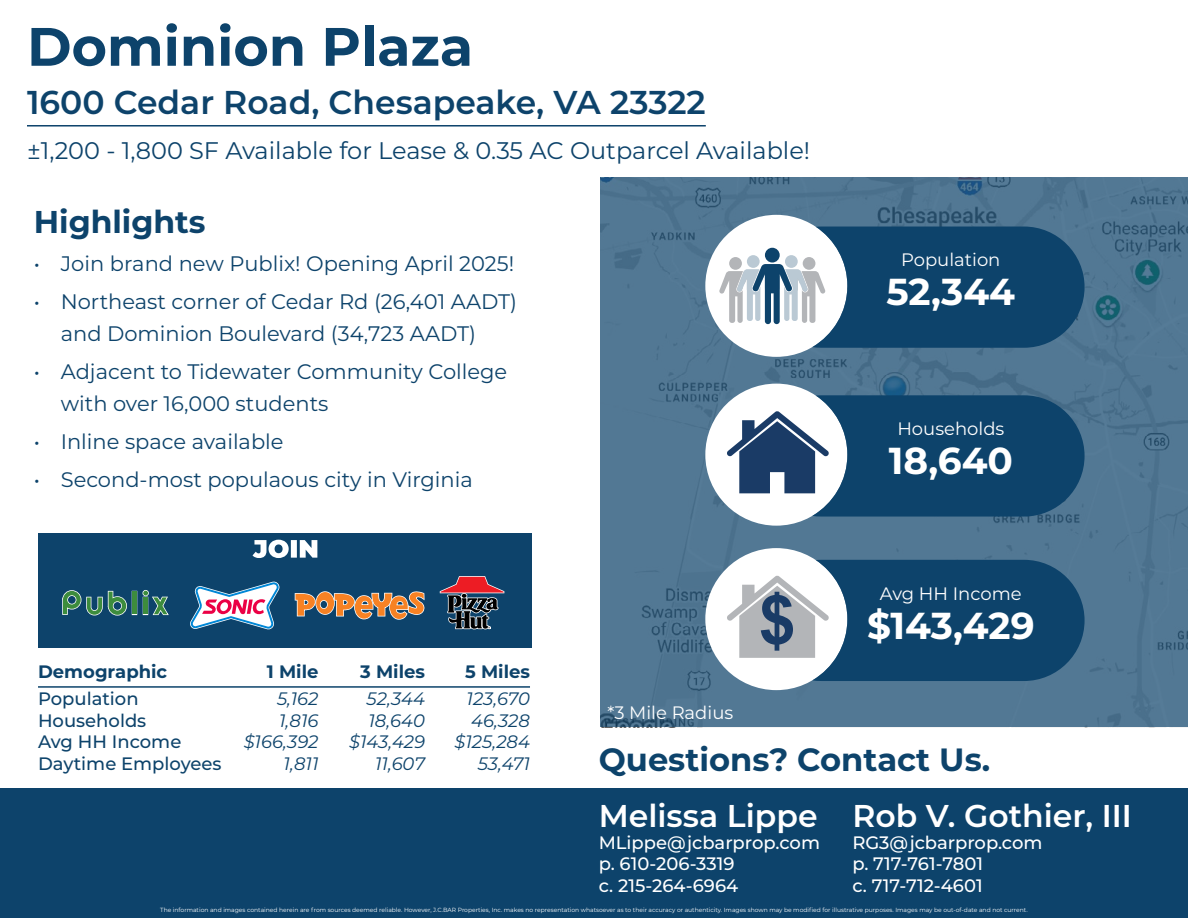
<style>
.page{position:relative;width:1188px;height:918px;background:#fff}
.page>*{position:absolute;margin:0;border:0;box-sizing:border-box;transform-origin:0 0}
.t1{font:700 54px "Montserrat";color:#0d436b}
.t2{font:700 37.5px "Montserrat";color:#fff}
.t3{font:600 33px "Montserrat";color:#0d436b}
.t4{font:700 32.1px "Montserrat";color:#0d436b}
.t5{font:600 31.5px "Montserrat";color:#fff}
.t6{font:700 31.5px "Montserrat";color:#0d436b}
.t7{font:24px "Montserrat";color:#0d436b}
.t8{font:21px/31.5px "Montserrat";color:#0d436b}
.t9{font:500 18px/21.6px "Montserrat";color:#fff}
.t10{font:italic 18px "Montserrat";color:#0d436b}
.t11{font:500 18px "Montserrat";color:#0d436b}
.t12{font:18px "Montserrat";color:#fff}
.t13{font:700 18px "Montserrat";color:#0d436b}
.t14{font:6px "Montserrat";color:#fff}
</style>
<div class="page">
<div style="left:0;top:788px;width:1188px;height:130px;background:#0d436b"></div>
<svg style="left:600px;top:178px;width:588px;height:549px;background:#4f7591"></svg>
<hr style="left:27px;top:125px;width:679px;height:2px;background:#0d436b">
<div style="left:705px;top:215px;width:142px;height:142px;background:#fff;border-radius:50%"></div>
<svg style="left:719px;top:227px;width:366px;height:121px"></svg>
<div style="left:705px;top:384px;width:142px;height:142px;background:#fff;border-radius:50%"></div>
<svg style="left:727px;top:395px;width:358px;height:122px"></svg>
<div style="left:705px;top:548px;width:142px;height:142px;background:#fff;border-radius:50%"></div>
<svg style="left:727px;top:560px;width:358px;height:121px"></svg>
<hr style="left:38px;top:686px;width:492px;height:2px;background:#0d436b">
<div style="left:38px;top:533px;width:494px;height:115px;background:#0d436b"></div>
<svg style="left:253px;top:540px;width:64px;height:18px"></svg>
<svg style="left:62px;top:590px;width:65px;height:26px"></svg>
<div style="left:132px;top:592px;width:5px;height:22px;background:#3d8c3d"></div>
<svg style="left:143px;top:590px;width:26px;height:26px"></svg>
<svg style="left:190px;top:581px;width:89px;height:49px"></svg>
<svg style="left:294px;top:591px;width:131px;height:29px"></svg>
<svg style="left:439px;top:576px;width:66px;height:54px"></svg>
<h1 class="t1" style="left:27px;top:8px;width:448px">Dominion Plaza</h1>
<h3 class="t3" style="left:27px;top:79px;width:680px">1600 Cedar Road, Chesapeake, VA 23322</h3>
<h3 class="t7" style="left:27px;top:134px;width:785px">±1,200 - 1,800 SF Available for Lease &amp; 0.35 AC Outparcel Available!</h3>
<h3 class="t6" style="left:34px;top:199px;width:173px">Highlights</h3>
<h3 class="t8" style="left:34px;top:247px;width:482px">• Join brand new Publix! Opening April 2025!</h3>
<h3 class="t8" style="left:61px;top:286px;width:458px;text-indent:-27px">• Northeast corner of Cedar Rd (26,401 AADT) and Dominion Boulevard (34,723 AADT)</h3>
<h3 class="t8" style="left:61px;top:355px;width:448px;text-indent:-27px">• Adjacent to Tidewater Community College with over 16,000 students</h3>
<h3 class="t8" style="left:34px;top:425px;width:251px">• Inline space available</h3>
<h3 class="t8" style="left:34px;top:463px;width:441px">• Second-most populaous city in Virginia</h3>
<h3 class="t12" style="left:901px;top:247px;width:101px">Population</h3>
<h2 class="t2" style="left:886px;top:265px;width:130px">52,344</h2>
<h3 class="t12" style="left:897px;top:416px;width:109px">Households</h3>
<h2 class="t2" style="left:889px;top:434px;width:126px">18,640</h2>
<h3 class="t12" style="left:880px;top:581px;width:143px">Avg HH Income</h3>
<h2 class="t2" style="left:867px;top:598px;width:169px">$143,429</h2>
<h3 class="t13" style="left:38px;top:659px;width:131px">Demographic</h3>
<h3 class="t13" style="left:267px;top:659px;width:53px">1 Mile</h3>
<h3 class="t13" style="left:360px;top:659px;width:66px">3 Miles</h3>
<h3 class="t13" style="left:465px;top:659px;width:66px">5 Miles</h3>
<h3 class="t11" style="left:38px;top:686px;width:102px">Population</h3>
<h3 class="t10" style="left:277px;top:686px;width:43px">5,162</h3>
<h3 class="t10" style="left:367px;top:686px;width:60px">52,344</h3>
<h3 class="t10" style="left:467px;top:686px;width:65px">123,670</h3>
<h3 class="t11" style="left:38px;top:708px;width:110px">Households</h3>
<h3 class="t10" style="left:279px;top:708px;width:41px">1,816</h3>
<h3 class="t10" style="left:368px;top:708px;width:58px">18,640</h3>
<h3 class="t10" style="left:471px;top:708px;width:60px">46,328</h3>
<h3 class="t11" style="left:38px;top:729px;width:145px">Avg HH Income</h3>
<h3 class="t10" style="left:244px;top:730px;width:76px">$166,392</h3>
<h3 class="t10" style="left:349px;top:730px;width:77px">$143,429</h3>
<h3 class="t10" style="left:455px;top:730px;width:77px">$125,284</h3>
<h3 class="t11" style="left:38px;top:751px;width:185px">Daytime Employees</h3>
<h3 class="t10" style="left:284px;top:751px;width:36px">1,811</h3>
<h3 class="t10" style="left:375px;top:751px;width:51px">11,607</h3>
<h3 class="t10" style="left:478px;top:751px;width:54px">53,471</h3>
<h3 class="t12" style="left:607px;top:701px;width:127px">*3 Mile Radius</h3>
<h3 class="t4" style="left:599px;top:737px;width:393px">Questions? Contact Us.</h3>
<h3 class="t5" style="left:599px;top:794px;width:220px">Melissa Lippe</h3>
<h3 class="t9" style="left:599px;top:831px;width:223px">MLippe@jcbarprop.com p. 610-206-3319<br>c. 215-264-6964</h3>
<h3 class="t5" style="left:852px;top:794px;width:281px">Rob V. Gothier, III</h3>
<h3 class="t9" style="left:852px;top:831px;width:192px">RG3@jcbarprop.com p. 717-761-7801<br>c. 717-712-4601</h3>
<p class="t14" style="left:160px;top:905px;width:869px">The information and images contained herein are from sources deemed reliable. However, J.C.BAR Properties, Inc. makes no representation whatsoever as to their accuracy or authenticity. Images shown may be modified for illustrative purposes. Images may be out-of-date and not current.</p>
</div>
